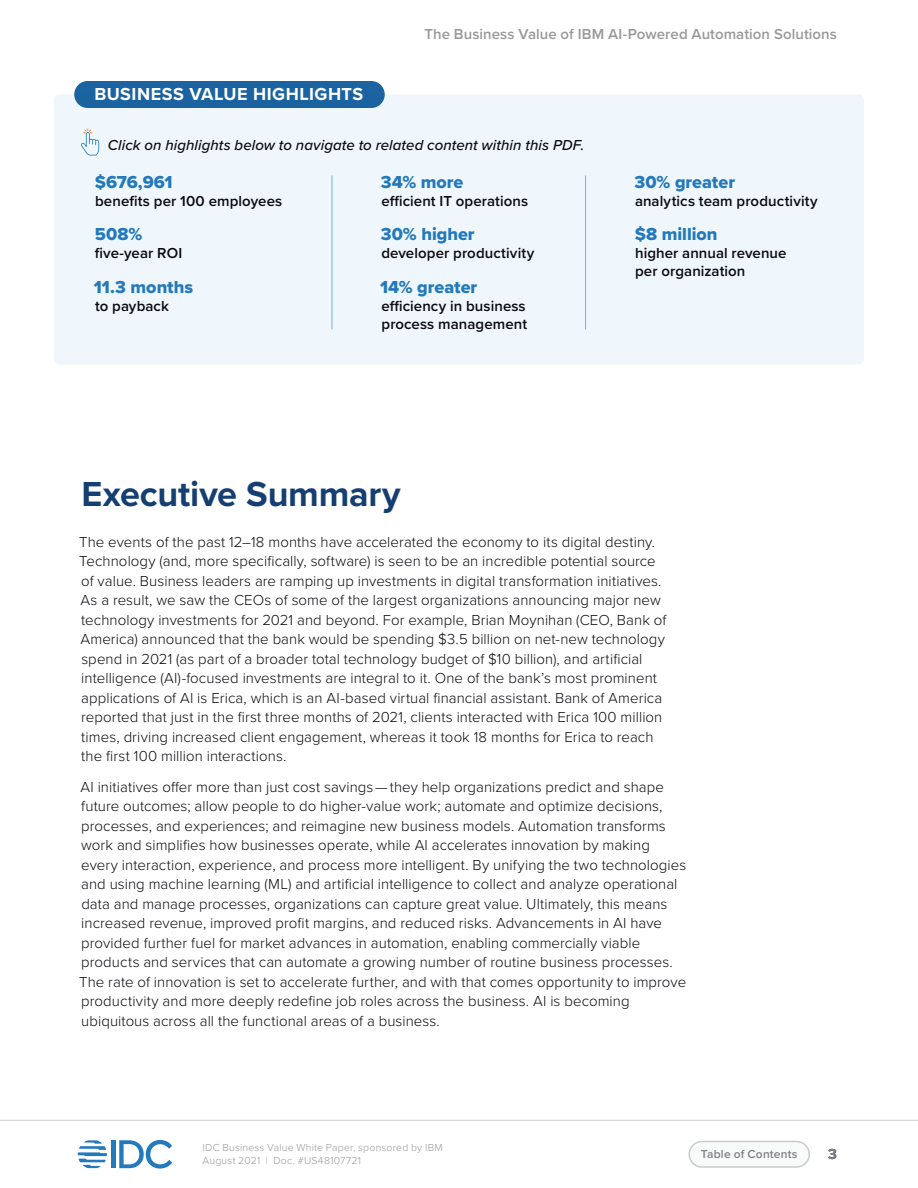
<style>
.page{position:relative;width:918px;height:1188px;background:#fff}
.page>*{position:absolute;margin:0;border:0;box-sizing:border-box;transform-origin:0 0}
.Heading{font:700 36px "Proxima Nova";letter-spacing:-.005em;color:#153f72}
.t1{font:18px "Proxima Nova Extrabld";color:#2379bb}
.t2{font:700 18px "Proxima Nova";letter-spacing:.03em;color:#fff}
.Text{font:300 15px/19.5px "Proxima Nova";letter-spacing:.005em;color:#0b0a10}
.t3{font:600 15px/18px "Proxima Nova";letter-spacing:.005em;color:#0b0a10}
.t4{font:italic 500 15px "Proxima Nova";letter-spacing:.005em;color:#0b0a10}
.t5{font:600 15px "Proxima Nova";letter-spacing:.005em;color:#98999b}
.t6{font:700 15px "Proxima Nova";color:#231f20}
.t7{font:600 12px "Proxima Nova";letter-spacing:.015em;color:#808188}
.t8{font:300 10.5px/13.5px "Proxima Nova";letter-spacing:.02em;color:#98999b}
</style>
<div class="page">
<hr style="left:0;top:1120px;width:918px;height:1px;background:#cbcbcb">
<div style="left:689px;top:1142px;width:120px;height:25px;background:#f9fafa;border-radius:13px"></div>
<div style="left:688px;top:1141px;width:122px;height:27px;border:2px solid #cbcbcb;border-radius:13px"></div>
<div style="left:111px;top:1140px;width:5px;height:28px;background:#2279bc"></div>
<svg style="left:119px;top:1140px;width:53px;height:29px"></svg>
<svg style="left:78px;top:1140px;width:29px;height:28px"></svg>
<div style="left:54px;top:94px;width:810px;height:270px;background:#eff7fc;border-radius:5px"></div>
<hr style="left:332px;top:176px;width:1px;height:153px;background:#71b3e2">
<hr style="left:585px;top:176px;width:1px;height:153px;background:#71b3e2">
<div style="left:74px;top:81px;width:311px;height:27px;background:#1a63a0;border-radius:14px"></div>
<svg style="left:81px;top:129px;width:18px;height:27px"></svg>
<p class="t2" style="left:94px;top:81px;width:270px">BUSINESS VALUE HIGHLIGHTS</p>
<p class="t5" style="left:424px;top:23px;width:414px">The Business Value of IBM AI-Powered Automation Solutions</p>
<p class="t4" style="left:108px;top:134px;width:478px">Click on highlights below to navigate to related content within this PDF.</p>
<p class="t1" style="left:95px;top:169px;width:79px">$676,961</p>
<p class="t3" style="left:95px;top:192px;width:189px">benefits per 100 employees</p>
<p class="t1" style="left:95px;top:221px;width:49px">508%</p>
<p class="t3" style="left:95px;top:244px;width:89px">five-year ROI</p>
<p class="t1" style="left:94px;top:273px;width:101px">11.3 months</p>
<p class="t3" style="left:95px;top:296px;width:75px">to payback</p>
<p class="t1" style="left:381px;top:169px;width:84px">34% more</p>
<p class="t3" style="left:381px;top:192px;width:148px">efficient IT operations</p>
<p class="t1" style="left:381px;top:221px;width:95px">30% higher</p>
<p class="t3" style="left:381px;top:244px;width:154px">developer productivity</p>
<p class="t1" style="left:380px;top:273px;width:99px">14% greater</p>
<p class="t3" style="left:381px;top:296px;width:147px">efficiency in business process management</p>
<p class="t1" style="left:635px;top:169px;width:102px">30% greater</p>
<p class="t3" style="left:635px;top:192px;width:184px">analytics team productivity</p>
<p class="t1" style="left:635px;top:221px;width:84px">$8 million</p>
<p class="t3" style="left:635px;top:244px;width:153px">higher annual revenue per organization</p>
<p class="Heading" style="left:82px;top:467px;width:321px">Executive Summary</p>
<p class="Text" style="left:79px;top:531px;width:589px">The events of the past 12–18 months have accelerated the economy to its digital destiny.<br>Technology (and, more specifically, software) is seen to be an incredible potential source of value. Business leaders are ramping up investments in digital transformation initiatives.<br>As a result, we saw the CEOs of some of the largest organizations announcing major new technology investments for 2021 and beyond. For example, Brian Moynihan (CEO, Bank of America) announced that the bank would be spending $3.5 billion on net-new technology spend in 2021 (as part of a broader total technology budget of $10 billion), and artificial intelligence (AI)-focused investments are integral to it. One of the bank’s most prominent applications of AI is Erica, which is an AI-based virtual financial assistant. Bank of America reported that just in the first three months of 2021, clients interacted with Erica 100 million times, driving increased client engagement, whereas it took 18 months for Erica to reach the first 100 million interactions.</p>
<p class="Text" style="left:79px;top:776px;width:609px">AI initiatives offer more than just cost savings — they help organizations predict and shape future outcomes; allow people to do higher-value work; automate and optimize decisions, processes, and experiences; and reimagine new business models. Automation transforms work and simplifies how businesses operate, while AI accelerates innovation by making every interaction, experience, and process more intelligent. By unifying the two technologies and using machine learning (ML) and artificial intelligence to collect and analyze operational data and manage processes, organizations can capture great value. Ultimately, this means increased revenue, improved profit margins, and reduced risks. Advancements in AI have provided further fuel for market advances in automation, enabling commercially viable products and services that can automate a growing number of routine business processes.<br>The rate of innovation is set to accelerate further, and with that comes opportunity to improve productivity and more deeply redefine job roles across the business. AI is becoming ubiquitous across all the functional areas of a business.</p>
<p class="t8" style="left:202px;top:1140px;width:242px">IDC Business Value White Paper, sponsored by IBM<br>August 2021 | Doc. #US48107721</p>
<p class="t7" style="left:701px;top:1145px;width:98px">Table of Contents</p>
<p class="t6" style="left:828px;top:1142px;width:10px">3</p>
</div>
